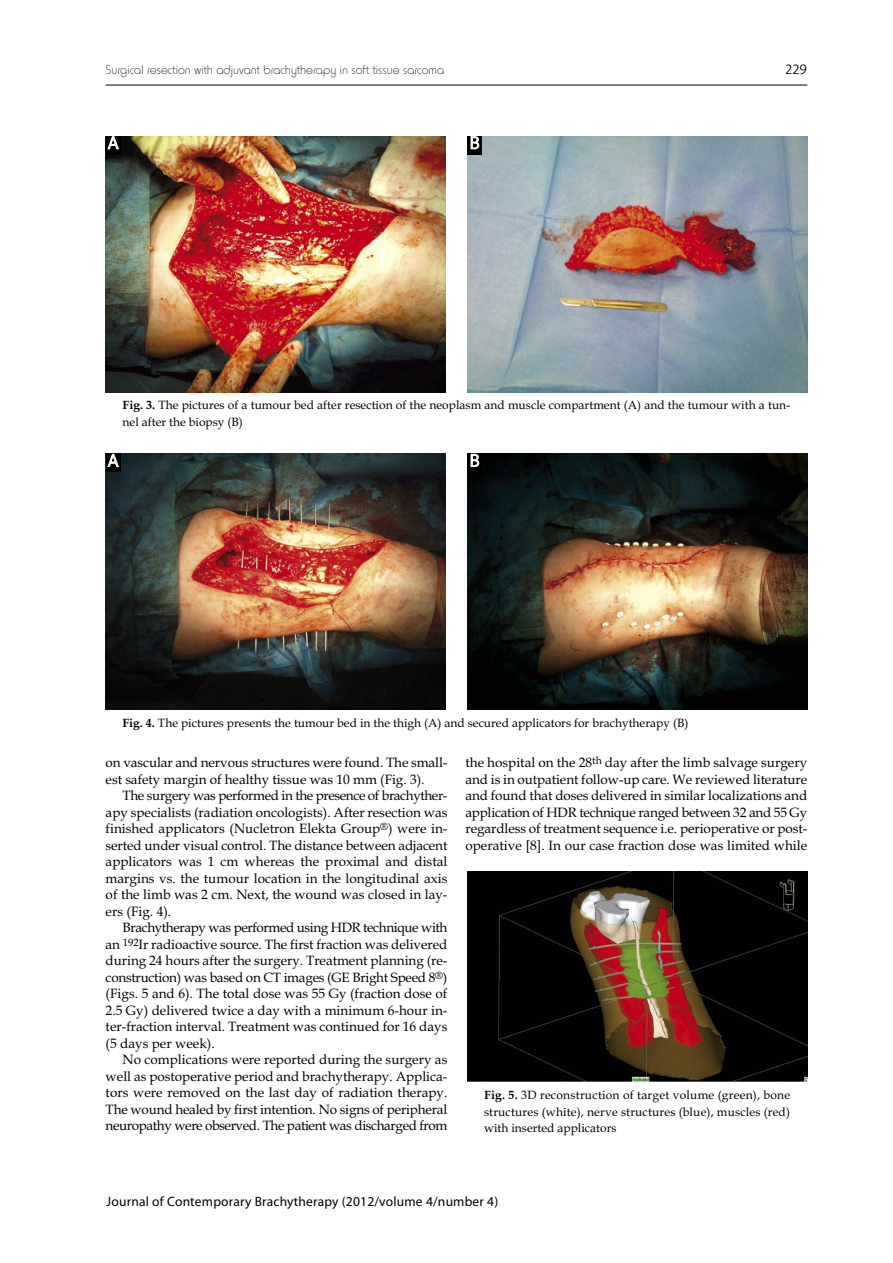
<style>
.page{position:relative;width:893px;height:1263px;background:#fff}
.page>*{position:absolute;margin:0;border:0;box-sizing:border-box;transform-origin:0 0}
.t1{font:18px "Naomi Sans EFNPS Light";color:#fff}
.t2{font:14.25px "Naomi Sans EFNPS Light";color:#000}
.t3{font:13.5px/16.5px "Book Antiqua";color:#000;text-align:justify}
.t4{font:13.5px "Horatio D Ligh";color:#000}
.t5{font:13.5px "Myriad Pro";letter-spacing:.015em;color:#000}
.t6{font:12px/16.5px "Book Antiqua";color:#000}
.s1{font-weight:700}
</style>
<div class="page">
<hr style="left:106px;top:85px;width:701px;height:1px;background:#000">
<img style="left:106px;top:136px;width:340px;height:256px">
<img style="left:467px;top:136px;width:340px;height:256px">
<div style="left:106px;top:136px;width:14px;height:18px;background:#000"></div>
<div style="left:467px;top:136px;width:15px;height:18px;background:#000"></div>
<img style="left:106px;top:453px;width:340px;height:256px">
<img style="left:467px;top:453px;width:340px;height:256px">
<div style="left:106px;top:453px;width:14px;height:19px;background:#000"></div>
<div style="left:467px;top:453px;width:15px;height:19px;background:#000"></div>
<img style="left:467px;top:871px;width:340px;height:210px">
<p class="t4" style="left:106px;top:61px;width:340px">Surgical resection with adjuvant brachytherapy in soft tissue sarcoma</p>
<p class="t2" style="left:785px;top:64px;width:24px">229</p>
<h1 class="t1" style="left:108px;top:136px;width:12px">A</h1>
<h1 class="t1" style="left:469px;top:136px;width:12px">B</h1>
<p class="t6" style="left:123px;top:397px;width:669px"><span class="s1">Fig. 3.</span> The pictures of a tumour bed after resection of the neoplasm and muscle compartment (A) and the tumour with a tun&shy;nel after the biopsy (B)</p>
<h1 class="t1" style="left:108px;top:453px;width:12px">A</h1>
<h1 class="t1" style="left:469px;top:453px;width:12px">B</h1>
<p class="t6" style="left:123px;top:714px;width:567px"><span class="s1">Fig. 4.</span> The pictures presents the tumour bed in the thigh (A) and secured applicators for brachytherapy (B)</p>
<p class="t3" style="left:106px;top:754px;width:343px">on vascular and nervous structures were found. The small&shy;est safety margin of healthy tissue was 10 mm (Fig. 3).</p>
<p class="t3" style="left:106px;top:787px;width:343px;text-indent:17px">The surgery was performed in the presence of brachyther&shy;apy specialists (radiation oncologists). After resection was finished applicators (Nucletron Elekta Group<sup>®</sup>) were in&shy;serted under visual control. The distance between adjacent applicators was 1 cm whereas the proximal and distal margins vs. the tumour location in the longitudinal axis of the limb was 2 cm. Next, the wound was closed in lay&shy;ers (Fig. 4).</p>
<p class="t3" style="left:106px;top:919px;width:343px;text-indent:17px">Brachytherapy was performed using HDR technique with an <sup>192</sup>Ir radioactive source. The first fraction was delivered during 24 hours after the surgery. Treatment planning (re&shy;construction) was based on CT images (GE Bright Speed 8<sup>®</sup>) (Figs. 5 and 6). The total dose was 55 Gy (fraction dose of 2.5 Gy) delivered twice a day with a minimum 6-hour in&shy;ter-fraction interval. Treatment was continued for 16 days (5 days per week).</p>
<p class="t3" style="left:106px;top:1051px;width:343px;text-indent:17px">No complications were reported during the surgery as well as postoperative period and brachytherapy. Applica&shy;tors were removed on the last day of radiation therapy.<br>The wound healed by first intention. No signs of peripheral neuropathy were observed. The patient was discharged from</p>
<p class="t3" style="left:465px;top:754px;width:343px">the hospital on the 28<sup>th</sup> day after the limb salvage surgery and is in outpatient follow-up care. We reviewed literature and found that doses delivered in similar localizations and application of HDR technique ranged between 32 and 55 Gy regardless of treatment sequence i.e. perioperative or post&shy;operative [8]. In our case fraction dose was limited while</p>
<p class="t6" style="left:484px;top:1087px;width:308px;text-align:justify"><span class="s1">Fig. 5.</span> 3D reconstruction of target volume (green), bone structures (white), nerve structures (blue), muscles (red) with inserted applicators</p>
<p class="t5" style="left:106px;top:1196px;width:394px">Journal of Contemporary Brachytherapy (2012/volume 4/number 4)</p>
</div>
